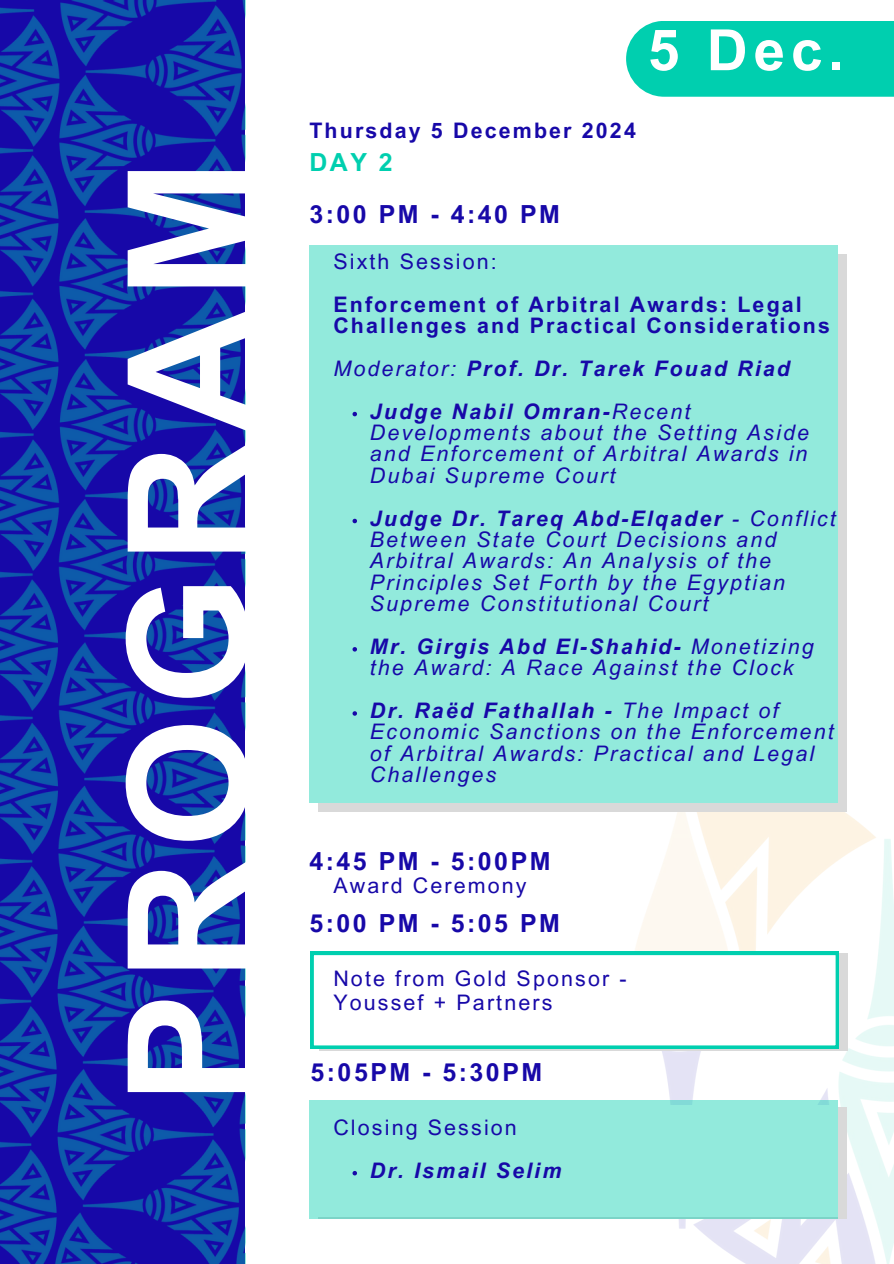
<style>
.page{position:relative;width:894px;height:1264px;background:#fff}
.page>*{position:absolute;margin:0;border:0;box-sizing:border-box;transform-origin:0 0}
.t1{font:700 166.95px "Arial MT Pro";letter-spacing:.075em;color:#fff}
.t2{font:700 56.85px "Arial MT Pro";color:#fff}
.t3{font:700 24.9px "Arial MT Pro";letter-spacing:.1em;color:#1708a8}
.t4{font:700 24.9px "Arial MT Pro";color:#00cfaf}
.t5{font:italic 21.45px/21.3px "Arial MT Pro";letter-spacing:.1em;color:#1708a8}
.t6{font:700 21.45px/21.3px "Arial MT Pro";letter-spacing:.1em;color:#1708a8}
.t7{font:21.45px "Arial MT Pro";letter-spacing:.1em;color:#1708a8}
.t8{font:italic 700 21.45px "Arial MT Pro";letter-spacing:.1em;color:#1708a8}
.s1{font-weight:400}
.s2{font-weight:700}
</style>
<div class="page">
<img style="left:631px;top:761px;width:262px;height:502px">
<img style="left:0;top:0;width:245px;height:1263px">
<div style="left:626px;top:21px;width:267px;height:76px;background:#00cfaf"></div>
<svg style="left:318px;top:254px;width:528px;height:557px;background:#d1dad9"></svg>
<div style="left:309px;top:245px;width:528px;height:557px;background:#92eadc"></div>
<svg style="left:352px;top:412px;width:5px;height:4px"></svg>
<svg style="left:352px;top:519px;width:5px;height:4px"></svg>
<svg style="left:352px;top:647px;width:5px;height:4px"></svg>
<svg style="left:352px;top:711px;width:5px;height:4px"></svg>
<div style="left:309px;top:1100px;width:528px;height:118px;background:#92eadc"></div>
<div style="left:319px;top:953px;width:528px;height:97px;background:linear-gradient(to bottom,#d9d9d9,#d9d9d9)"></div>
<svg style="left:310px;top:951px;width:528px;height:97px"></svg>
<svg style="left:352px;top:1171px;width:5px;height:4px"></svg>
<p class="t1" style="left:126px;top:1104px;width:946px;rotate:-90deg">PROGRAM</p>
<h1 class="t2" style="left:647px;top:29px;width:197px">5 Dec.</h1>
<p class="t6" style="left:309px;top:123px;width:328px">Thursday 5 December 2024</p>
<p class="t4" style="left:309px;top:153px;width:85px">DAY 2</p>
<p class="t3" style="left:309px;top:204px;width:252px">3:00 PM - 4:40 PM</p>
<p class="t7" style="left:333px;top:253px;width:165px">Sixth Session:</p>
<p class="t6" style="left:333px;top:296px;width:498px">Enforcement of Arbitral Awards: Legal<br>Challenges and Practical Considerations</p>
<h4 class="t8" style="left:333px;top:360px;width:458px"><span class="s1">Moderator:</span> Prof. Dr. Tarek Fouad Riad</h4>
<p class="t5" style="left:369px;top:403px;width:440px"><span class="s2">Judge Nabil Omran-</span>Recent<br>Developments about the Setting Aside and Enforcement of Arbitral Awards in<br>Dubai Supreme Court</p>
<p class="t5" style="left:369px;top:510px;width:467px"><span class="s2">Judge Dr. Tareq Abd-Elqader</span> - Conflict Between State Court Decisions and Arbitral Awards: An Analysis of the Principles Set Forth by the Egyptian Supreme Constitutional Court</p>
<p class="t5" style="left:369px;top:638px;width:445px"><span class="s2">Mr. Girgis Abd El-Shahid-</span> Monetizing the Award: A Race Against the Clock</p>
<p class="t5" style="left:369px;top:702px;width:465px"><span class="s2">Dr. Raëd Fathallah -</span> The Impact of<br>Economic Sanctions on the Enforcement of Arbitral Awards: Practical and Legal<br>Challenges</p>
<h2 class="t3" style="left:309px;top:851px;width:243px">4:45 PM - 5:00PM</h2>
<p class="t7" style="left:333px;top:877px;width:195px">Award Ceremony</p>
<p class="t3" style="left:309px;top:913px;width:252px">5:00 PM - 5:05 PM</p>
<p class="t7" style="left:333px;top:970px;width:294px">Note from Gold Sponsor -</p>
<p class="t7" style="left:333px;top:994px;width:220px">Youssef + Partners</p>
<p class="t3" style="left:310px;top:1062px;width:233px">5:05PM - 5:30PM</p>
<p class="t7" style="left:333px;top:1119px;width:185px">Closing Session</p>
<p class="t8" style="left:369px;top:1162px;width:193px">Dr. Ismail Selim</p>
</div>
